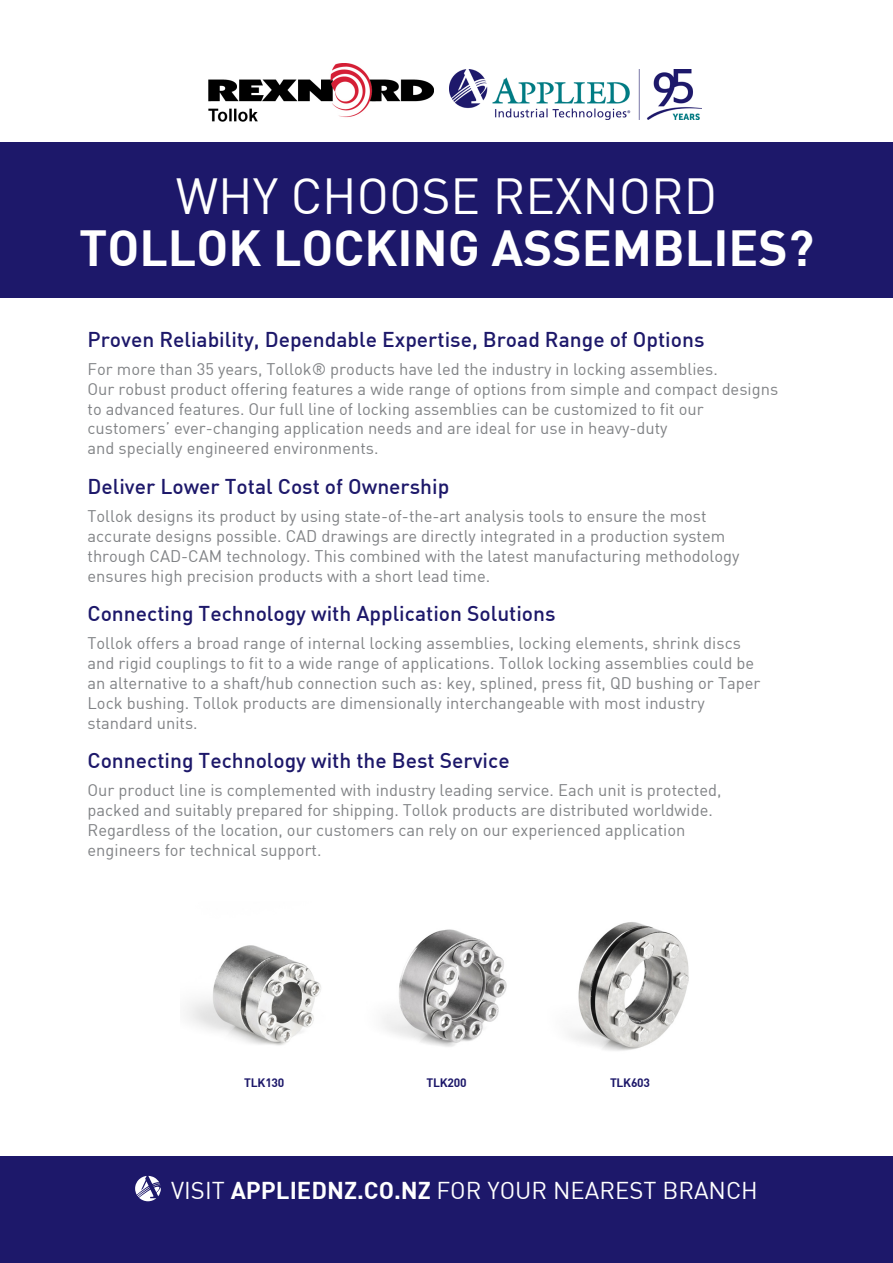
<style>
.page{position:relative;width:893px;height:1263px;background:#fff}
.page>*{position:absolute;margin:0;border:0;box-sizing:border-box;transform-origin:0 0}
.t1{font:49.65px/51.9px "DIN Bold";color:#fff;text-align:center}
.t2{font:23.85px "DIN";color:#fff}
.t3{font:500 21px "DIN";color:#1d186a}
.t4{font:16.5px/19.8px "DIN";color:#808285}
.t5{font:12px "DIN Bold";letter-spacing:-.02em;color:#1d186a}
.s1{font-family:"DIN"}
.s2{font-family:"DIN Bold"}
</style>
<div class="page">
<div style="left:0;top:1157px;width:893px;height:106px;background:#1d186a"></div>
<img style="left:449px;top:69px;width:253px;height:50px">
<div style="left:0;top:142px;width:893px;height:156px;background:#1d186a"></div>
<svg style="left:135px;top:1176px;width:26px;height:25px"></svg>
<img style="left:209px;top:64px;width:224px;height:58px">
<img style="left:186px;top:945px;width:135px;height:101px">
<img style="left:382px;top:929px;width:125px;height:118px">
<img style="left:569px;top:922px;width:120px;height:129px">
<p class="t1" style="left:79px;top:168px;width:736px"><span class="s1">WHY CHOOSE REXNORD<br></span>TOLLOK LOCKING ASSEMBLIES?</p>
<p class="t3" style="left:88px;top:326px;width:618px">Proven Reliability, Dependable Expertise, Broad Range of Options</p>
<p class="t4" style="left:88px;top:359px;width:692px">For more than 35 years, Tollok® products have led the industry in locking assemblies.<br>Our robust product offering features a wide range of options from simple and compact designs to advanced features. Our full line of locking assemblies can be customized to fit our customers’ ever-changing application needs and are ideal for use in heavy-duty<br>and specially engineered environments.</p>
<p class="t3" style="left:88px;top:473px;width:363px">Deliver Lower Total Cost of Ownership</p>
<p class="t4" style="left:88px;top:506px;width:653px">Tollok designs its product by using state-of-the-art analysis tools to ensure the most accurate designs possible. CAD drawings are directly integrated in a production system through CAD-CAM technology. This combined with the latest manufacturing methodology ensures high precision products with a short lead time.</p>
<p class="t3" style="left:88px;top:600px;width:470px">Connecting Technology with Application Solutions</p>
<p class="t4" style="left:88px;top:633px;width:674px">Tollok offers a broad range of internal locking assemblies, locking elements, shrink discs and rigid couplings to fit to a wide range of applications. Tollok locking assemblies could be an alternative to a shaft/hub connection such as: key, splined, press fit, QD bushing or Taper Lock bushing. Tollok products are dimensionally interchangeable with most industry standard units.</p>
<p class="t3" style="left:88px;top:747px;width:424px">Connecting Technology with the Best Service</p>
<p class="t4" style="left:88px;top:780px;width:635px">Our product line is complemented with industry leading service. Each unit is protected, packed and suitably prepared for shipping. Tollok products are distributed worldwide.<br>Regardless of the location, our customers can rely on our experienced application engineers for technical support.</p>
<p class="t5" style="left:244px;top:1075px;width:42px">TLK130</p>
<p class="t5" style="left:426px;top:1075px;width:42px">TLK200</p>
<p class="t5" style="left:610px;top:1075px;width:42px">TLK603</p>
<p class="t2" style="left:171px;top:1176px;width:588px">VISIT <span class="s2">APPLIEDNZ.CO.NZ</span> FOR YOUR NEAREST BRANCH</p>
</div>
